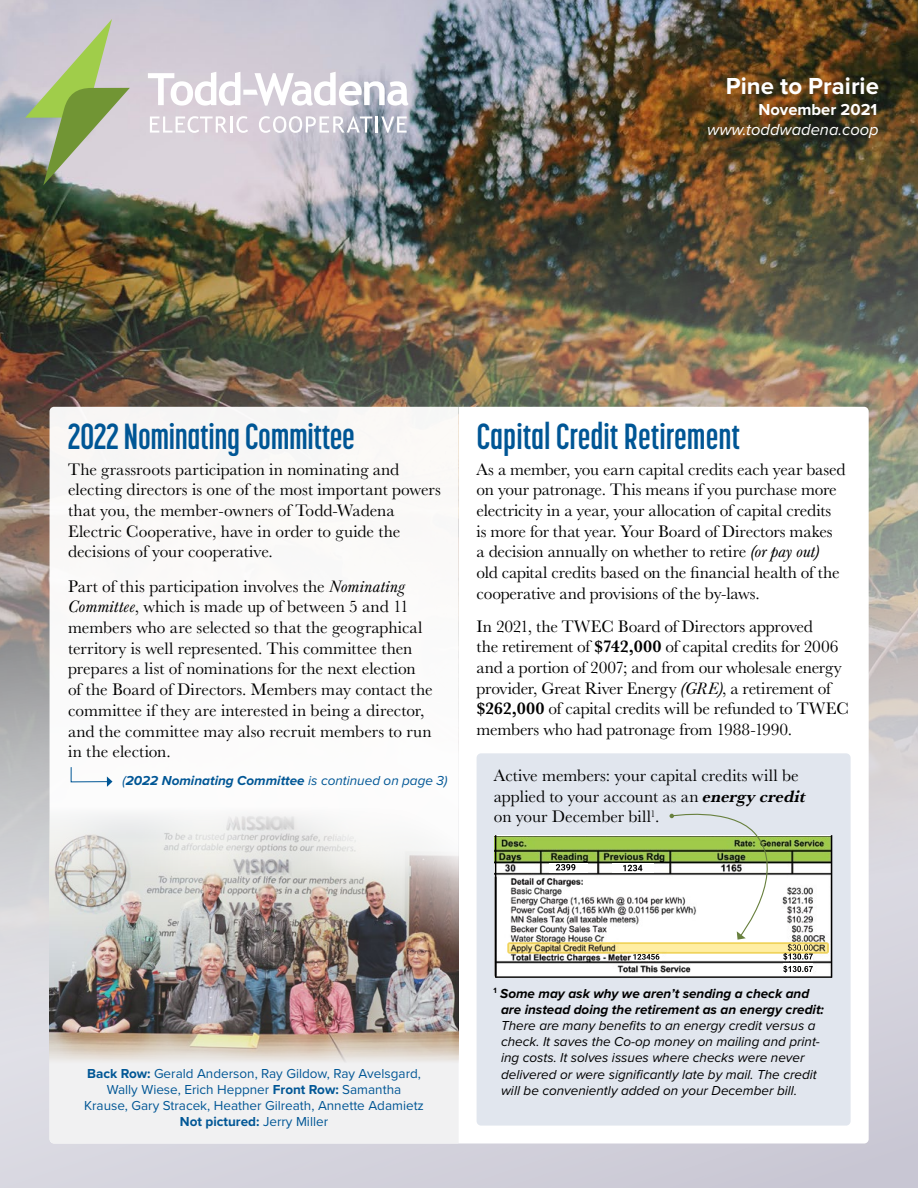
<style>
.page{position:relative;width:918px;height:1188px;background:#fff}
.page>*{position:absolute;margin:0;border:0;box-sizing:border-box;transform-origin:0 0}
.t1{font:700 36px "Korolev Compressed";letter-spacing:-.01em;color:#005695}
.t2{font:700 24px "Proxima Nova";color:#fff}
.t3{font:17.25px/20.7px "Baskerville URW";letter-spacing:-.005em;color:#000}
.t4{font:italic 16.5px "Proxima Nova";color:#fff}
.t5{font:700 16.5px "Proxima Nova";color:#fff}
.t6{font:italic 13.5px/16.2px "Proxima Nova";color:#000}
.t7{font:13.5px/16.2px "Proxima Nova";color:#005695;text-align:center}
.t8{font:italic 700 13.5px/16.2px "Proxima Nova";color:#000}
.t9{font:italic 700 13.5px "Proxima Nova";color:#005695}
.s1{font-style:italic}
.s2{font-weight:400}
.s3{font-weight:700}
.s4{font-weight:700;font-style:italic}
</style>
<div class="page">
<img style="left:0;top:0;width:918px;height:1188px">
<svg style="left:25px;top:19px;width:105px;height:166px;background:#b3bca1"></svg>
<svg style="left:150px;top:116px;width:98px;height:17px"></svg>
<svg style="left:259px;top:116px;width:148px;height:17px"></svg>
<svg style="left:148px;top:72px;width:261px;height:34px"></svg>
<svg style="left:50px;top:407px;width:409px;height:400px"></svg>
<div style="left:50px;top:1072px;width:409px;height:72px;background:#f1f1f2"></div>
<svg style="left:459px;top:407px;width:410px;height:737px"></svg>
<img style="left:50px;top:807px;width:409px;height:265px">
<svg style="left:70px;top:767px;width:42px;height:20px"></svg>
<div style="left:477px;top:753px;width:374px;height:373px;background:#e1e6ee;border-radius:4px"></div>
<img style="left:496px;top:835px;width:335px;height:143px">
<img style="left:633px;top:953px;width:29px;height:8px">
<img style="left:550px;top:863px;width:38px;height:9px">
<img style="left:613px;top:864px;width:40px;height:9px">
<img style="left:784px;top:953px;width:29px;height:8px">
<img style="left:784px;top:964px;width:29px;height:10px">
<hr style="left:495px;top:835px;width:1px;height:143px;background:#000">
<hr style="left:831px;top:835px;width:1px;height:143px;background:#000">
<svg style="left:508px;top:943px;width:320px;height:10px;background:#d6c789"></svg>
<div style="left:508px;top:942px;width:321px;height:11px;border:1px solid #f0d35a;border-radius:2px"></div>
<div style="left:508px;top:943px;width:320px;height:10px;border:1px solid #f0d35a"></div>
<svg style="left:670px;top:813px;width:122px;height:127px"></svg>
<h2 class="t2" style="left:726px;top:71px;width:155px">Pine to Prairie</h2>
<p class="t4" style="left:707px;top:120px;width:173px">www.toddwadena.coop</p>
<p class="t5" style="left:758px;top:100px;width:120px">November 2021</p>
<h1 class="t1" style="left:68px;top:417px;width:288px">2022 Nominating Committee</h1>
<h1 class="t1" style="left:477px;top:417px;width:265px">Capital Credit Retirement</h1>
<p class="t3" style="left:68px;top:458px;width:374px">The grassroots participation in nominating and electing directors is one of the most important powers that you, the member-owners of Todd-Wadena Electric Cooperative, have in order to guide the decisions of your cooperative.</p>
<p class="t3" style="left:68px;top:575px;width:366px">Part of this participation involves the <span class="s1">Nominating Committee</span>, which is made up of between 5 and 11 members who are selected so that the geographical territory is well represented. This committee then prepares a list of nominations for the next election of the Board of Directors. Members may contact the committee if they are interested in being a director, and the committee may also recruit members to run in the election.</p>
<p class="t9" style="left:122px;top:773px;width:327px"><span class="s2">(</span>2022 Nominating Committee <span class="s2">is continued on page 3)</span></p>
<p class="t3" style="left:477px;top:458px;width:370px">As a member, you earn capital credits each year based on your patronage. This means if you purchase more electricity in a year, your allocation of capital credits is more for that year. Your Board of Directors makes<br>a decision annually on whether to retire <span class="s1">(or pay out)<br></span>old capital credits based on the financial health of the cooperative and provisions of the by-laws.</p>
<p class="t3" style="left:477px;top:615px;width:374px">In 2021, the TWEC Board of Directors approved<br>the retirement of <span class="s3">$742,000</span> of capital credits for 2006 and a portion of 2007; and from our wholesale energy provider, Great River Energy <span class="s1">(GRE)</span>, a retirement of <span class="s3">$262,000</span> of capital credits will be refunded to TWEC members who had patronage from 1988-1990.</p>
<p class="t3" style="left:494px;top:764px;width:313px">Active members: your capital credits will be applied to your account as an <span class="s4">energy credit </span>on your December bill<sup>1</sup>.</p>
<p class="t7" style="left:84px;top:1065px;width:342px"><span class="s3">Back Row:</span> Gerald Anderson, Ray Gildow, Ray Avelsgard, Wally Wiese, Erich Heppner <span class="s3">Front Row:</span> Samantha Krause, Gary Stracek, Heather Gilreath, Annette Adamietz <span class="s3">Not pictured:</span> Jerry Miller</p>
<p class="t8" style="left:501px;top:986px;width:324px;text-indent:-8px"><sup>1</sup> Some may ask why we aren’t sending a check and are instead doing the retirement as an energy credit:</p>
<p class="t6" style="left:501px;top:1018px;width:320px">There are many benefits to an energy credit versus a check. It saves the Co-op money on mailing and print&shy;ing costs. It solves issues where checks were never delivered or were significantly late by mail. The credit will be conveniently added on your December bill.</p>
</div>
